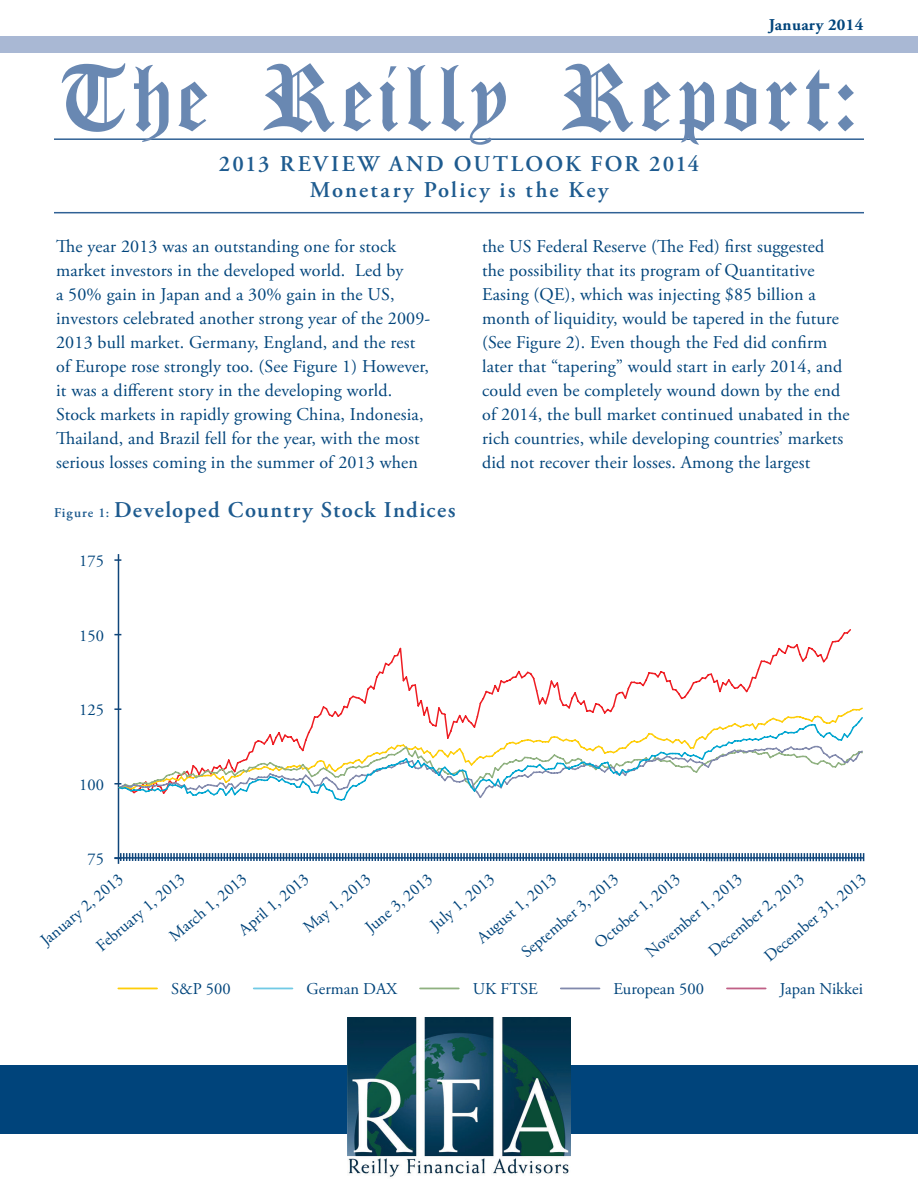
<style>
.page{position:relative;width:918px;height:1188px;background:#fff}
.page>*{position:absolute;margin:0;border:0;box-sizing:border-box;transform-origin:0 0}
.t1{font:300 102px "Iglesia";letter-spacing:.06em;color:#6988b2}
.t2{font:600 22.5px/25.5px "Adobe Garamond Pro";letter-spacing:.1em;color:#1e5b8f;text-align:center}
.t3{font:600 22.5px "Adobe Garamond Pro";letter-spacing:.06em;color:#1e5b8f}
.t4{font:18px/24px "Adobe Garamond Pro";letter-spacing:.01em;color:#00447b}
.t5{font:16.5px "Adobe Garamond Pro";color:#00447b}
.t6{font:700 16.5px "Adobe Garamond Pro";letter-spacing:.02em;color:#00447b}
.s1{font-size:13.5px}
</style>
<div class="page">
<div style="left:0;top:36px;width:918px;height:16px;background:#a9b8d4"></div>
<hr style="left:54px;top:138px;width:810px;height:2px;background:#306195">
<hr style="left:54px;top:212px;width:810px;height:1px;background:#306195">
<div style="left:571px;top:1066px;width:347px;height:68px;background:#00447b"></div>
<div style="left:0;top:1066px;width:347px;height:68px;background:#00447b"></div>
<img style="left:347px;top:1018px;width:224px;height:159px">
<svg style="left:114px;top:559px;width:7px;height:2px"></svg>
<hr style="left:118px;top:554px;width:1px;height:310px;background:#0f457a">
<svg style="left:114px;top:853px;width:750px;height:8px"></svg>
<svg style="left:343px;top:647px;width:372px;height:59px"></svg>
<svg style="left:715px;top:629px;width:136px;height:64px"></svg>
<svg style="left:114px;top:706px;width:749px;height:96px"></svg>
<hr style="left:727px;top:988px;width:39px;height:1px;background:#c06086">
<hr style="left:118px;top:988px;width:39px;height:1px;background:#fecd08">
<hr style="left:254px;top:988px;width:38px;height:1px;background:#71cae5">
<hr style="left:420px;top:988px;width:39px;height:1px;background:#8fb180">
<hr style="left:561px;top:988px;width:38px;height:1px;background:#8189ac">
<p class="t6" style="left:769px;top:15px;width:96px">January 2014</p>
<h1 class="t1" style="left:62px;top:35px;width:796px">The Reilly Report:</h1>
<p class="t2" style="left:219px;top:151px;width:482px">2013 REVIEW AND OUTLOOK FOR 2014<br>Monetary Policy is the Key</p>
<p class="t4" style="left:56px;top:235px;width:376px">The year 2013 was an outstanding one for stock market investors in the developed world. Led by<br>a 50% gain in Japan and a 30% gain in the US, investors celebrated another strong year of the 2009- 2013 bull market. Germany, England, and the rest of Europe rose strongly too. (See Figure 1) However, it was a different story in the developing world.<br>Stock markets in rapidly growing China, Indonesia, Thailand, and Brazil fell for the year, with the most serious losses coming in the summer of 2013 when</p>
<p class="t4" style="left:482px;top:235px;width:369px">the US Federal Reserve (The Fed) first suggested the possibility that its program of Quantitative Easing (QE), which was injecting $85 billion a month of liquidity, would be tapered in the future (See Figure 2). Even though the Fed did confirm later that “tapering” would start in early 2014, and could even be completely wound down by the end of 2014, the bull market continued unabated in the rich countries, while developing countries’ markets did not recover their losses. Among the largest</p>
<p class="t3" style="left:54px;top:497px;width:403px"><span class="s1">Figure 1:</span> Developed Country Stock Indices</p>
<p class="t5" style="left:79px;top:551px;width:26px">175</p>
<p class="t5" style="left:79px;top:625px;width:26px">150</p>
<p class="t5" style="left:79px;top:700px;width:26px">125</p>
<p class="t5" style="left:79px;top:775px;width:26px">100</p>
<p class="t5" style="left:87px;top:849px;width:18px">75</p>
<p class="t5" style="left:92px;top:940px;width:112px;rotate:-40deg">February 1, 2013</p>
<p class="t5" style="left:760px;top:951px;width:129px;rotate:-40deg">December 31, 2013</p>
<p class="t5" style="left:704px;top:946px;width:121px;rotate:-40deg">December 2, 2013</p>
<p class="t5" style="left:641px;top:946px;width:122px;rotate:-40deg">November 1, 2013</p>
<p class="t5" style="left:590px;top:937px;width:108px;rotate:-40deg">October 1, 2013</p>
<p class="t5" style="left:517px;top:947px;width:123px;rotate:-40deg">September 3, 2013</p>
<p class="t5" style="left:473px;top:932px;width:100px;rotate:-40deg">August 1, 2013</p>
<p class="t5" style="left:426px;top:919px;width:80px;rotate:-40deg">July 1, 2013</p>
<p class="t5" style="left:361px;top:922px;width:84px;rotate:-40deg">June 3, 2013</p>
<p class="t5" style="left:299px;top:922px;width:84px;rotate:-40deg">May 1, 2013</p>
<p class="t5" style="left:235px;top:924px;width:87px;rotate:-40deg">April 1, 2013</p>
<p class="t5" style="left:165px;top:930px;width:97px;rotate:-40deg">March 1, 2013</p>
<p class="t5" style="left:36px;top:935px;width:104px;rotate:-40deg">January 2, 2013</p>
<p class="t5" style="left:171px;top:979px;width:61px">S&amp;P 500</p>
<p class="t5" style="left:307px;top:979px;width:92px">German DAX</p>
<p class="t5" style="left:473px;top:979px;width:66px">UK FTSE</p>
<p class="t5" style="left:614px;top:979px;width:92px">European 500</p>
<p class="t5" style="left:780px;top:979px;width:85px">Japan Nikkei</p>
</div>
